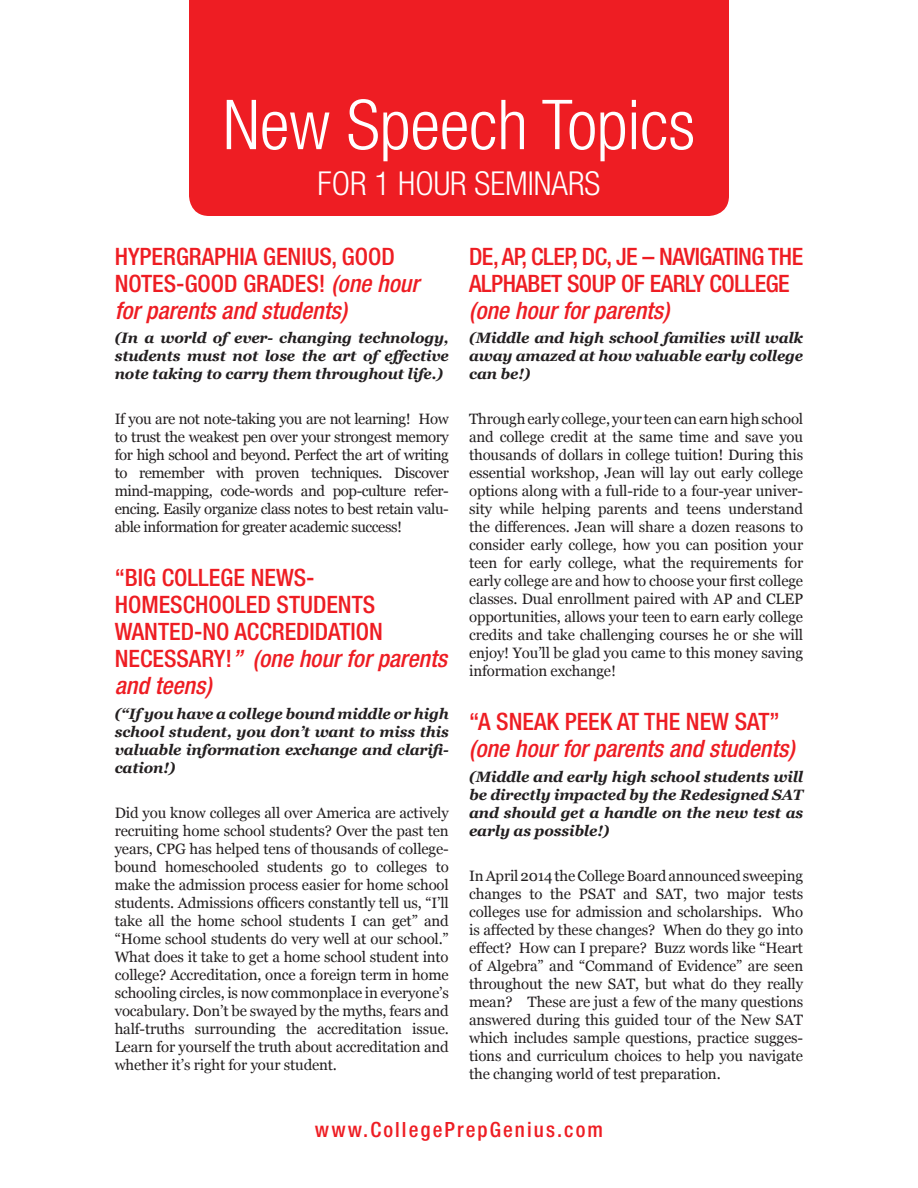
<style>
.page{position:relative;width:918px;height:1188px;background:#fff}
.page>*{position:absolute;margin:0;border:0;box-sizing:border-box;transform-origin:0 0}
.t1{font:300 condensed 69px "Helvetica Neue LT Std";color:#fff}
.t2{font:300 condensed 33px "Helvetica Neue LT Std";color:#fff}
.t3{font:500 condensed 24px/27px "Helvetica Neue LT Std";color:#ee1d23}
.t4{font:500 condensed 24px/27px "Helvetica Neue LT Std";letter-spacing:-.02em;color:#ee1d23}
.t5{font:italic 500 condensed 24px "Helvetica Neue LT Std";color:#ee1d23}
.t6{font:500 condensed 21px "Helvetica Neue LT Std";letter-spacing:.1em;color:#ee1d23}
.t7{font:15px/18px "Georgia";letter-spacing:-.01em;color:#231f20;text-align:justify}
.t8{font:italic 700 15px/18px "Georgia";letter-spacing:-.01em;color:#231f20;text-align:justify}
.s1{font-style:italic}
</style>
<div class="page">
<div style="left:189px;top:0;width:540px;height:216px;background:#ee1d23"></div>
<h1 class="t1" style="left:223px;top:85px;width:474px">New Speech Topics</h1>
<h2 class="t2" style="left:318px;top:164px;width:284px">FOR 1 HOUR SEMINARS</h2>
<h3 class="t3" style="left:115px;top:242px;width:306px">HYPERGRAPHIA GENIUS, GOOD<br>NOTES-GOOD GRADES! <span class="s1">(one hour for parents and students)</span></h3>
<p class="t8" style="left:115px;top:329px;width:336px">(In a world of ever- changing technology, students must not lose the art of effective note taking to carry them throughout life.)</p>
<p class="t7" style="left:115px;top:411px;width:336px">If you are not note-taking you are not learning! How to trust the weakest pen over your strongest memory for high school and beyond. Perfect the art of writing to remember with proven techniques. Discover mind-mapping, code-words and pop-culture refer&shy;encing. Easily organize class notes to best retain valu&shy;able information for greater academic success!</p>
<h3 class="t3" style="left:115px;top:564px;width:334px">“BIG COLLEGE NEWS-<br>HOMESCHOOLED STUDENTS<br>WANTED-NO ACCREDIDATION<br>NECESSARY!<span class="s1">” (one hour for parents and teens)</span></h3>
<p class="t8" style="left:115px;top:705px;width:336px">(“If you have a college bound middle or high school student, you don’t want to miss this valuable information exchange and clarifi&shy;cation!)</p>
<p class="t7" style="left:115px;top:804px;width:336px">Did you know colleges all over America are actively recruiting home school students? Over the past ten years, CPG has helped tens of thousands of college&shy;bound homeschooled students go to colleges to make the admission process easier for home school students. Admissions officers constantly tell us, “I’ll take all the home school students I can get” and “Home school students do very well at our school.” What does it take to get a home school student into college? Accreditation, once a foreign term in home schooling circles, is now commonplace in everyone’s vocabulary. Don’t be swayed by the myths, fears and half-truths surrounding the accreditation issue.<br>Learn for yourself the truth about accreditation and whether it’s right for your student.</p>
<h3 class="t4" style="left:469px;top:242px;width:336px">DE, AP, CLEP, DC, JE – NAVIGATING THE<br>ALPHABET SOUP OF EARLY COLLEGE</h3>
<h3 class="t5" style="left:469px;top:296px;width:202px">(one hour for parents)</h3>
<p class="t8" style="left:469px;top:329px;width:336px">(Middle and high school families will walk away amazed at how valuable early college can be!)</p>
<p class="t7" style="left:469px;top:411px;width:336px">Through early college, your teen can earn high school and college credit at the same time and save you thousands of dollars in college tuition! During this essential workshop, Jean will lay out early college options along with a full-ride to a four-year univer&shy;sity while helping parents and teens understand the differences. Jean will share a dozen reasons to consider early college, how you can position your teen for early college, what the requirements for early college are and how to choose your first college classes. Dual enrollment paired with AP and CLEP opportunities, allows your teen to earn early college credits and take challenging courses he or she will enjoy! You’ll be glad you came to this money saving information exchange!</p>
<h3 class="t3" style="left:469px;top:708px;width:312px">“A SNEAK PEEK AT THE NEW SAT”</h3>
<h3 class="t5" style="left:469px;top:735px;width:327px">(one hour for parents and students)</h3>
<p class="t8" style="left:469px;top:768px;width:336px">(Middle and early high school students will be directly impacted by the Redesigned SAT and should get a handle on the new test as early as possible!)</p>
<p class="t7" style="left:469px;top:867px;width:336px">In April 2014 the College Board announced sweeping changes to the PSAT and SAT, two major tests colleges use for admission and scholarships. Who is affected by these changes? When do they go into effect? How can I prepare? Buzz words like “Heart of Algebra” and “Command of Evidence” are seen throughout the new SAT, but what do they really mean? These are just a few of the many questions answered during this guided tour of the New SAT which includes sample questions, practice sugges&shy;tions and curriculum choices to help you navigate the changing world of test preparation.</p>
<h3 class="t6" style="left:315px;top:1117px;width:290px">www.CollegePrepGenius.com</h3>
</div>
